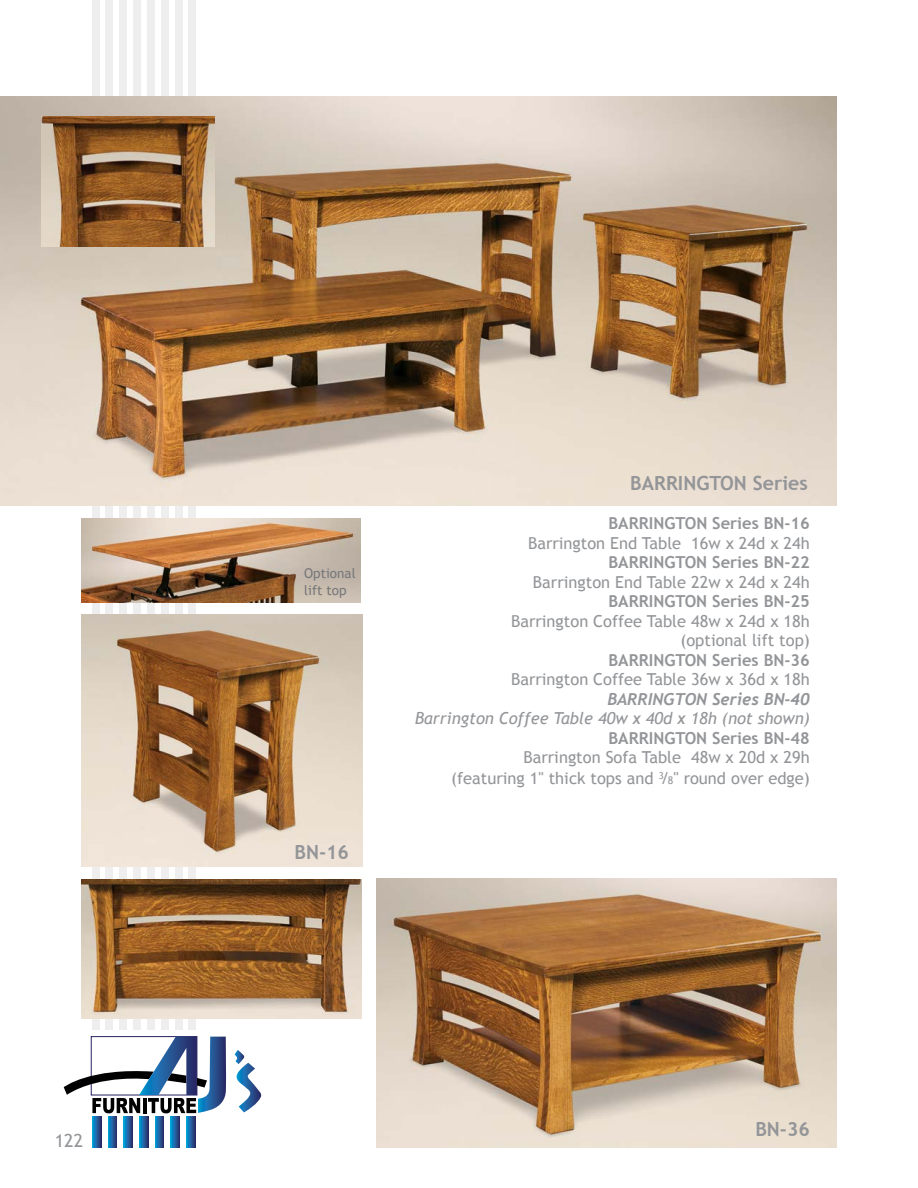
<style>
.page{position:relative;width:918px;height:1188px;background:#fff}
.page>*{position:absolute;margin:0;border:0;box-sizing:border-box;transform-origin:0 0}
.t1{font:700 19.5px "Trebuchet MS";color:#939598}
.t2{font:18px "Trebuchet MS";color:#939598}
.t3{font:16.5px/19.5px "Trebuchet MS";color:#939598;text-align:right}
.t4{font:700 16.5px "Trebuchet MS";color:#939598}
.t5{font:italic 16.5px "Trebuchet MS";color:#939598}
.t6{font:italic 700 16.5px "Trebuchet";color:#939598}
.t7{font:13.5px/16.5px "Trebuchet MS";color:#77787b}
.s1{font-size:10.5px}
</style>
<div class="page">
<div style="left:92px;top:0;width:7px;height:1030px;background:#eee"></div>
<div style="left:106px;top:0;width:7px;height:1030px;background:#eee"></div>
<div style="left:119px;top:0;width:8px;height:1030px;background:#eee"></div>
<div style="left:133px;top:0;width:8px;height:1030px;background:#eee"></div>
<div style="left:147px;top:0;width:8px;height:1030px;background:#eee"></div>
<div style="left:161px;top:0;width:8px;height:1030px;background:#eee"></div>
<div style="left:175px;top:0;width:7px;height:1030px;background:#eee"></div>
<div style="left:189px;top:0;width:7px;height:1030px;background:#eee"></div>
<svg style="left:235px;top:1050px;width:26px;height:62px"></svg>
<svg style="left:108px;top:1117px;width:9px;height:31px"></svg>
<svg style="left:155px;top:1117px;width:9px;height:31px"></svg>
<svg style="left:187px;top:1117px;width:8px;height:31px"></svg>
<svg style="left:171px;top:1117px;width:9px;height:31px"></svg>
<svg style="left:93px;top:1117px;width:8px;height:31px"></svg>
<svg style="left:124px;top:1117px;width:9px;height:31px"></svg>
<svg style="left:139px;top:1117px;width:9px;height:31px"></svg>
<svg style="left:64px;top:1037px;width:162px;height:76px"></svg>
<img style="left:0;top:97px;width:837px;height:408px">
<img style="left:81px;top:518px;width:280px;height:84px">
<img style="left:81px;top:615px;width:281px;height:252px">
<img style="left:376px;top:878px;width:461px;height:270px">
<img style="left:42px;top:117px;width:173px;height:130px">
<img style="left:81px;top:879px;width:280px;height:139px">
<p class="t2" style="left:55px;top:1130px;width:30px">122</p>
<p class="t7" style="left:304px;top:566px;width:53px">Optional lift top</p>
<p class="t1" style="left:294px;top:840px;width:56px">BN-16</p>
<p class="t1" style="left:630px;top:471px;width:179px">BARRINGTON Series</p>
<p class="t4" style="left:609px;top:513px;width:203px">BARRINGTON Series BN-16</p>
<p class="t3" style="left:528px;top:533px;width:283px">Barrington End Table 16w x 24d x 24h</p>
<p class="t4" style="left:608px;top:552px;width:203px">BARRINGTON Series BN-22</p>
<p class="t3" style="left:533px;top:572px;width:278px">Barrington End Table 22w x 24d x 24h</p>
<p class="t4" style="left:608px;top:591px;width:203px">BARRINGTON Series BN-25</p>
<p class="t3" style="left:511px;top:611px;width:300px">Barrington Coffee Table 48w x 24d x 18h (optional lift top)</p>
<p class="t4" style="left:608px;top:649px;width:203px">BARRINGTON Series BN-36</p>
<p class="t3" style="left:511px;top:670px;width:300px">Barrington Coffee Table 36w x 36d x 18h</p>
<p class="t6" style="left:607px;top:689px;width:204px">BARRINGTON Series BN-40</p>
<p class="t5" style="left:415px;top:708px;width:396px">Barrington Coffee Table 40w x 40d x 18h (not shown)</p>
<p class="t4" style="left:608px;top:727px;width:203px">BARRINGTON Series BN-48</p>
<p class="t3" style="left:451px;top:747px;width:360px;line-height:21px">Barrington Sofa Table 48w x 20d x 29h (featuring 1" thick tops and <sup>3</sup>/<span class="s1">8</span>" round over edge)</p>
<p class="t1" style="left:755px;top:1117px;width:56px">BN-36</p>
</div>
